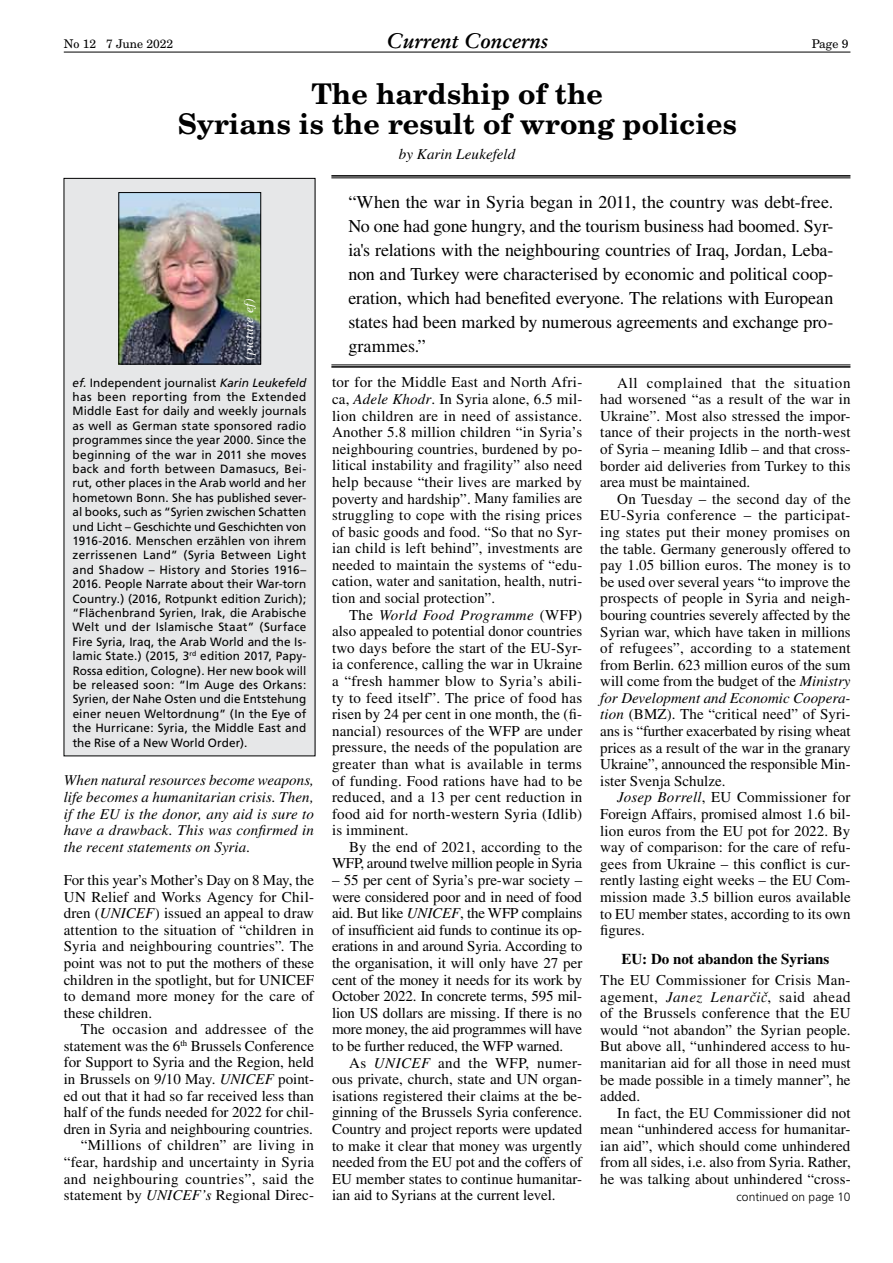
<style>
.page{position:relative;width:893px;height:1263px;background:#fff}
.page>*{position:absolute;margin:0;border:0;box-sizing:border-box;transform-origin:0 0}
.t1{font:700 28.5px/30px "New Century Schlbk";color:#000;text-align:center}
.t2{font:italic 700 21px "Stempel Garamond";color:#000}
.t3{font:18px/24px "Times";letter-spacing:-.005em;color:#000;text-align:justify}
.t4{font:15px/16.6px "Times";color:#000;text-align:justify}
.t5{font:italic 15px/16.6px "Times";letter-spacing:.01em;color:#000;text-align:justify}
.t6{font:15px/16.6px "Times";letter-spacing:-.02em;color:#000;text-align:right}
.t7{font:700 15px "Times";color:#000}
.t8{font:italic 13.5px "Times";letter-spacing:.005em;color:#fff}
.t9{font:12px/14.4px "Frutiger";letter-spacing:.01em;color:#000;text-align:justify}
.t10{font:12px "New Century Schlbk";color:#000}
.t11{font:300 12px "Frutiger";letter-spacing:.01em;color:#000}
.s1{font-style:italic}
.s2{font-family:"Palatino";font-style:italic}
</style>
<div class="page">
<hr style="left:64px;top:52px;width:786px;height:1px;background:#000">
<div style="left:64px;top:178px;width:251px;height:578px;background:#e6e7e8"></div>
<img style="left:120px;top:194px;width:139px;height:169px">
<div style="left:118px;top:192px;width:143px;height:173px;border:1px solid #000"></div>
<hr style="left:331px;top:175px;width:519px;height:2px;background:#000">
<hr style="left:331px;top:178px;width:519px;height:1px;background:#000">
<hr style="left:331px;top:365px;width:519px;height:1px;background:#000">
<hr style="left:331px;top:366px;width:519px;height:2px;background:#000">
<p class="t10" style="left:64px;top:37px;width:111px">No 12 7 June 2022</p>
<h2 class="t2" style="left:386px;top:28px;width:163px">Current Concerns</h2>
<p class="t10" style="left:812px;top:37px;width:38px">Page 9</p>
<h1 class="t1" style="left:178px;top:78px;width:560px">The hardship of the<br>Syrians is the result of wrong policies</h1>
<p class="t5" style="left:399px;top:145px;width:118px">by Karin Leukefeld</p>
<p class="t8" style="left:241px;top:360px;width:63px;rotate:-90deg">(picture ef)</p>
<p class="t9" style="left:73px;top:375px;width:235px"><span class="s1">ef.</span> Independent journalist <span class="s1">Karin Leukefeld </span>has been reporting from the Extended Middle East for daily and weekly journals as well as German state sponsored radio programmes since the year 2000. Since the beginning of the war in 2011 she moves back and forth between Damasucs, Bei&shy;rut, other places in the Arab world and her hometown Bonn. She has published sever&shy;al books, such as “Syrien zwischen Schatten und Licht – Geschichte und Geschichten von 1916-2016. Menschen erzählen von ihrem zerrissenen Land” (Syria Between Light and Shadow – History and Stories 1916– 2016. People Narrate about their War-torn Country.) (2016, Rotpunkt edition Zurich); “Flächenbrand Syrien, Irak, die Arabische Welt und der Islamische Staat” (Surface Fire Syria, Iraq, the Arab World and the Is&shy;lamic State.) (2015, 3<sup>rd</sup> edition 2017, Papy-Rossa edition, Cologne). Her new book will be released soon: “Im Auge des Orkans:<br>Syrien, der Nahe Osten und die Entstehung einer neuen Weltordnung” (In the Eye of the Hurricane: Syria, the Middle East and the Rise of a New World Order).</p>
<p class="t5" style="left:64px;top:772px;width:252px">When natural resources become weapons, life becomes a humanitarian crisis. Then, if the EU is the donor, any aid is sure to have a drawback. This was confirmed in the recent statements on Syria.</p>
<p class="t4" style="left:64px;top:871px;width:252px">For this year’s Mother’s Day on 8 May, the UN Relief and Works Agency for Chil&shy;dren (<span class="s1">UNICEF</span>) issued an appeal to draw attention to the situation of “children in Syria and neighbouring countries”. The point was not to put the mothers of these children in the spotlight, but for UNICEF to demand more money for the care of these children.</p>
<p class="t4" style="left:64px;top:1021px;width:252px;text-align:right">The occasion and addressee of the statement was the 6<sup>th</sup> Brussels Conference for Support to Syria and the Region, held in Brussels on 9/10 May. <span class="s1">UNICEF</span> point&shy;ed out that it had so far received less than half of the funds needed for 2022 for chil&shy;dren in Syria and neighbouring countries. “Millions of children” are living in “fear, hardship and uncertainty in Syria and neighbouring countries”, said the statement by <span class="s1">UNICEF’s</span> Regional Direc-</p>
<p class="t3" style="left:348px;top:190px;width:487px">“When the war in Syria began in 2011, the country was debt-free.<br>No one had gone hungry, and the tourism business had boomed. Syr&shy;ia's relations with the neighbouring countries of Iraq, Jordan, Leba&shy;non and Turkey were characterised by economic and political coop&shy;eration, which had benefited everyone. The relations with European states had been marked by numerous agreements and exchange pro&shy;grammes.”</p>
<p class="t4" style="left:332px;top:374px;width:252px">tor for the Middle East and North Afri&shy;ca, <span class="s1">Adele Khodr</span>. In Syria alone, 6.5 mil&shy;lion children are in need of assistance.<br>Another 5.8 million children “in Syria’s neighbouring countries, burdened by po&shy;litical instability and fragility” also need help because “their lives are marked by poverty and hardship”. Many families are struggling to cope with the rising prices of basic goods and food. “So that no Syr&shy;ian child is left behind”, investments are needed to maintain the systems of “edu&shy;cation, water and sanitation, health, nutri&shy;tion and social protection”.</p>
<p class="t4" style="left:332px;top:606px;width:252px;text-indent:17px">The <span class="s1">World Food Programme</span> (WFP) also appealed to potential donor countries two days before the start of the EU-Syr&shy;ia conference, calling the war in Ukraine a “fresh hammer blow to Syria’s abili&shy;ty to feed itself”. The price of food has risen by 24 per cent in one month, the (fi&shy;nancial) resources of the WFP are under pressure, the needs of the population are greater than what is available in terms of funding. Food rations have had to be reduced, and a 13 per cent reduction in food aid for north-western Syria (Idlib) is imminent.</p>
<p class="t6" style="left:332px;top:838px;width:252px">By the end of 2021, according to the<br>WFP, around twelve million people in Syria</p>
<p class="t4" style="left:332px;top:872px;width:252px">– 55 per cent of Syria’s pre-war society – were considered poor and in need of food aid. But like <span class="s1">UNICEF</span>, the WFP complains of insufficient aid funds to continue its op&shy;erations in and around Syria. According to the organisation, it will only have 27 per cent of the money it needs for its work by October 2022. In concrete terms, 595 mil&shy;lion US dollars are missing. If there is no more money, the aid programmes will have to be further reduced, the WFP warned.</p>
<p class="t4" style="left:332px;top:1054px;width:252px;text-indent:17px">As <span class="s1">UNICEF</span> and the WFP, numer&shy;ous private, church, state and UN organ&shy;isations registered their claims at the be&shy;ginning of the Brussels Syria conference.<br>Country and project reports were updated to make it clear that money was urgently needed from the EU pot and the coffers of EU member states to continue humanitar&shy;ian aid to Syrians at the current level.</p>
<p class="t4" style="left:600px;top:374px;width:252px;text-indent:17px">All complained that the situation had worsened “as a result of the war in Ukraine”. Most also stressed the impor&shy;tance of their projects in the north-west of Syria – meaning Idlib – and that cross&shy;border aid deliveries from Turkey to this area must be maintained.</p>
<p class="t4" style="left:600px;top:490px;width:252px;text-indent:17px">On Tuesday – the second day of the EU-Syria conference – the participat&shy;ing states put their money promises on the table. Germany generously offered to pay 1.05 billion euros. The money is to be used over several years “to improve the prospects of people in Syria and neigh&shy;bouring countries severely affected by the Syrian war, which have taken in millions of refugees”, according to a statement from Berlin. 623 million euros of the sum will come from the budget of the <span class="s1">Ministry for Development and Economic Coopera&shy;tion</span> (BMZ). The “critical need” of Syri&shy;ans is “further exacerbated by rising wheat prices as a result of the war in the granary Ukraine”, announced the responsible Min&shy;ister Svenja Schulze.</p>
<p class="t4" style="left:600px;top:789px;width:252px;text-indent:17px"><span class="s1">Josep Borrell</span>, EU Commissioner for Foreign Affairs, promised almost 1.6 bil&shy;lion euros from the EU pot for 2022. By way of comparison: for the care of refu&shy;gees from Ukraine – this conflict is cur&shy;rently lasting eight weeks – the EU Com&shy;mission made 3.5 billion euros available to EU member states, according to its own figures.</p>
<p class="t7" style="left:621px;top:950px;width:209px">EU: Do not abandon the Syrians</p>
<p class="t4" style="left:600px;top:971px;width:252px">The EU Commissioner for Crisis Man&shy;agement, <span class="s1">Janez Lenar</span><span class="s2">č</span><span class="s1">i</span><span class="s2">č</span>, said ahead of the Brussels conference that the EU would “not abandon” the Syrian people.<br>But above all, “unhindered access to hu&shy;manitarian aid for all those in need must be made possible in a timely manner”, he added.</p>
<p class="t4" style="left:600px;top:1104px;width:252px;text-indent:17px">In fact, the EU Commissioner did not mean “unhindered access for humanitar&shy;ian aid”, which should come unhindered from all sides, i.e. also from Syria. Rather, he was talking about unhindered “cross-</p>
<p class="t11" style="left:737px;top:1190px;width:115px">continued on page 10</p>
</div>
